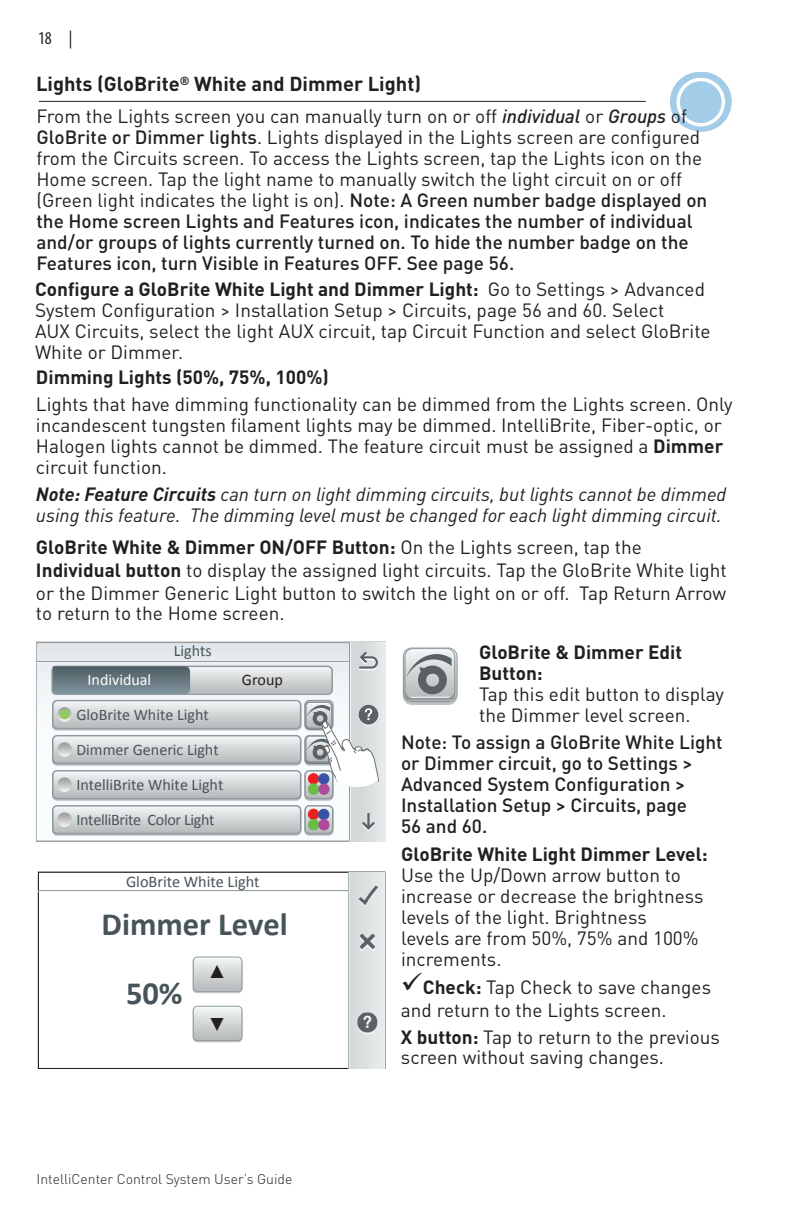
<style>
.page{position:relative;width:792px;height:1224px;background:#fff}
.page>*{position:absolute;margin:0;border:0;box-sizing:border-box;transform-origin:0 0}
.t1{font:700 32.4px "Calibri";color:#47545a}
.t2{font:700 20px "DIN Pro";color:#231f20}
.t3{font:19px/21px "DIN Pro";color:#231f20}
.t4{font:italic 19px/21px "DIN Pro";color:#231f20}
.t5{font:500 19px/21px "DIN Pro";color:#231f20}
.t6{font:700 19px/21px "DIN Pro";color:#231f20}
.t7{font:18.8px "Arial";color:#231f20}
.t8{font:condensed 18px "Myriad Pro";color:#231f20}
.t9{font:16.2px "Calibri";color:#47545a}
.t10{font:16px "Calibri";color:#47545a}
.t11{font:16px "Calibri";letter-spacing:-.02em;color:#47545a}
.t12{font:16px "Calibri";color:#fff}
.t13{font:16px "Calibri";color:#231f20}
.t14{font:300 14px "DIN Pro";color:#231f20}
.s1{font-weight:500;font-style:italic}
.s2{font-weight:500}
.s3{font-weight:700}
</style>
<div class="page">
<hr style="left:39px;top:101px;width:607px;height:1px;background:#231f20">
<div style="left:673px;top:72px;width:59px;height:59px;background:#a2cce8;border-radius:50%"></div>
<div style="left:670px;top:72px;width:59px;height:59px;background:#a2cce8;border-radius:50%"></div>
<svg style="left:676px;top:78px;width:49px;height:48px"></svg>
<svg style="left:39px;top:645px;width:311px;height:193px"></svg>
<div style="left:36px;top:642px;width:350px;height:199px;border:2px solid #a09f9f"></div>
<hr style="left:36px;top:661px;width:314px;height:1px;background:#8d9a9e">
<hr style="left:36px;top:662px;width:314px;height:1px;background:#f6f8f8">
<div style="left:350px;top:642px;width:36px;height:199px;background:#dde1e1"></div>
<hr style="left:350px;top:642px;width:1px;height:199px;background:#f6f8f8">
<svg style="left:359px;top:652px;width:19px;height:18px"></svg>
<div style="left:52px;top:700px;width:249px;height:29px;border:2px solid #8d9a9e;border-radius:4px"></div>
<div style="left:52px;top:772px;width:249px;height:28px;border:2px solid #050504;border-radius:4px"></div>
<div style="left:304px;top:700px;width:30px;height:29px;border:2px solid #8d9a9e;border-radius:4px"></div>
<div style="left:305px;top:772px;width:28px;height:28px;border:2px solid #050504;border-radius:4px"></div>
<div style="left:52px;top:807px;width:249px;height:28px;border:2px solid #050504;border-radius:4px"></div>
<div style="left:52px;top:805px;width:249px;height:29px;border:2px solid #8d9a9e;border-radius:4px"></div>
<div style="left:305px;top:807px;width:28px;height:28px;border:2px solid #050504;border-radius:4px"></div>
<svg style="left:53px;top:806px;width:280px;height:28px;background:#cfd2d3"></svg>
<div style="left:304px;top:805px;width:30px;height:29px;border:2px solid #8d9a9e;border-radius:4px"></div>
<svg style="left:362px;top:813px;width:13px;height:18px"></svg>
<div style="left:51px;top:666px;width:282px;height:29px;border:2px solid #8d9a9e;border-radius:4px"></div>
<svg style="left:52px;top:666px;width:280px;height:28px;background:#9ca7ab"></svg>
<div style="left:308px;top:809px;width:11px;height:10px;background:#ee1f23;border-radius:50%"></div>
<div style="left:308px;top:809px;width:11px;height:11px;border:1px solid #ee1f23;border-radius:50%"></div>
<div style="left:319px;top:809px;width:10px;height:11px;background:#3853a3;border-radius:50%"></div>
<div style="left:318px;top:809px;width:11px;height:11px;border:1px solid #3853a3;border-radius:50%"></div>
<div style="left:308px;top:820px;width:11px;height:10px;background:#69bd45;border-radius:50%"></div>
<div style="left:308px;top:819px;width:11px;height:11px;border:1px solid #69bd45;border-radius:50%"></div>
<div style="left:319px;top:820px;width:10px;height:10px;background:#ae4a9c;border-radius:50%"></div>
<div style="left:319px;top:819px;width:10px;height:11px;border:1px solid #ae4a9c;border-radius:50%"></div>
<div style="left:38px;top:872px;width:347px;height:197px;border:1px solid #231f20"></div>
<img style="left:349px;top:872px;width:36px;height:196px">
<hr style="left:38px;top:891px;width:311px;height:1px;background:#f6f8f8">
<hr style="left:38px;top:890px;width:311px;height:1px;background:#8d9a9e">
<img style="left:353px;top:927px;width:29px;height:29px">
<img style="left:352px;top:1008px;width:29px;height:29px">
<img style="left:355px;top:881px;width:26px;height:27px">
<div style="left:193px;top:958px;width:49px;height:35px;border:1px solid #050504;border-radius:4px"></div>
<svg style="left:193px;top:957px;width:49px;height:34px"></svg>
<div style="left:193px;top:957px;width:49px;height:35px;border:1px solid #8c999e;border-radius:4px"></div>
<div style="left:193px;top:1007px;width:49px;height:35px;border:1px solid #050504;border-radius:4px"></div>
<svg style="left:193px;top:1006px;width:49px;height:35px"></svg>
<div style="left:193px;top:1006px;width:49px;height:35px;border:1px solid #8c999e;border-radius:4px"></div>
<svg style="left:53px;top:701px;width:326px;height:98px"></svg>
<div style="left:336px;top:769px;width:41px;height:18px;background:#fff;border-radius:50%"></div>
<div style="left:403px;top:650px;width:54px;height:55px;border:1px solid #050504;border-radius:8px"></div>
<svg style="left:403px;top:648px;width:54px;height:54px;background:#acb1b3"></svg>
<p class="t8" style="left:38px;top:28px;width:36px">18 |</p>
<p class="t2" style="left:36px;top:67px;width:387px">Lights (GloBrite<sup>®</sup> White and Dimmer Light)</p>
<p class="t3" style="left:36px;top:103px;width:672px">From the Lights screen you can manually turn on or off <span class="s1">individual</span> or <span class="s1">Groups</span> of <span class="s2">GloBrite or Dimmer lights</span>. Lights displayed in the Lights screen are configured from the Circuits screen. To access the Lights screen, tap the Lights icon on the Home screen. Tap the light name to manually switch the light circuit on or off (Green light indicates the light is on). <span class="s2">Note: A Green number badge displayed on the Home screen Lights and Features icon, indicates the number of individual and/or groups of lights currently turned on. To hide the number badge on the Features icon, turn Visible in Features OFF. See page 56.</span></p>
<p class="t3" style="left:35px;top:277px;width:677px"><span class="s3">Configure a GloBrite White Light and Dimmer Light:</span> Go to Settings &gt; Advanced System Configuration &gt; Installation Setup &gt; Circuits, page 56 and 60. Select<br>AUX Circuits, select the light AUX circuit, tap Circuit Function and select GloBrite White or Dimmer.</p>
<p class="t6" style="left:36px;top:364px;width:294px">Dimming Lights (50%, 75%, 100%)</p>
<p class="t3" style="left:36px;top:392px;width:698px">Lights that have dimming functionality can be dimmed from the Lights screen. Only incandescent tungsten filament lights may be dimmed. IntelliBrite, Fiber-optic, or Halogen lights cannot be dimmed. The feature circuit must be assigned a <span class="s3">Dimmer </span>circuit function.</p>
<p class="t4" style="left:36px;top:482px;width:692px"><span class="s3">Note: Feature Circuits</span> can turn on light dimming circuits, but lights cannot be dimmed using this feature. The dimming level must be changed for each light dimming circuit.</p>
<p class="t3" style="left:36px;top:534px;width:692px;line-height:23px"><span class="s3">GloBrite White &amp; Dimmer ON/OFF Button:</span> On the Lights screen, tap the<br><span class="s3">Individual button</span> to display the assigned light circuits. Tap the GloBrite White light or the Dimmer Generic Light button to switch the light on or off. Tap Return Arrow</p>
<p class="t3" style="left:36px;top:601px;width:250px">to return to the Home screen.</p>
<p class="t10" style="left:174px;top:641px;width:39px">Lights</p>
<p class="t12" style="left:88px;top:670px;width:65px">Individual</p>
<p class="t13" style="left:242px;top:670px;width:43px">Group</p>
<p class="t10" style="left:76px;top:704px;width:134px">GloBrite White Light</p>
<p class="t10" style="left:76px;top:739px;width:144px">Dimmer Generic Light</p>
<p class="t10" style="left:76px;top:774px;width:148px">IntelliBrite White Light</p>
<p class="t11" style="left:76px;top:809px;width:140px">IntelliBrite Color Light</p>
<p class="t9" style="left:126px;top:871px;width:135px">GloBrite White Light</p>
<h1 class="t1" style="left:102px;top:904px;width:188px">Dimmer Level</h1>
<h1 class="t1" style="left:126px;top:973px;width:58px">50%</h1>
<p class="t7" style="left:208px;top:959px;width:20px">▲</p>
<p class="t7" style="left:226px;top:1037px;width:20px;rotate:-180deg">▲</p>
<p class="t14" style="left:37px;top:1168px;width:257px">IntelliCenter Control System User’s Guide</p>
<p class="t6" style="left:479px;top:639px;width:205px">GloBrite &amp; Dimmer Edit<br>Button:</p>
<p class="t3" style="left:479px;top:682px;width:247px">Tap this edit button to display the Dimmer level screen.</p>
<p class="t5" style="left:401px;top:730px;width:323px">Note: To assign a GloBrite White Light or Dimmer circuit, go to Settings &gt;<br>Advanced System Configuration &gt;<br>Installation Setup &gt; Circuits, page<br>56 and 60.</p>
<p class="t6" style="left:401px;top:841px;width:308px">GloBrite White Light Dimmer Level:</p>
<p class="t3" style="left:401px;top:863px;width:304px">Use the Up/Down arrow button to increase or decrease the brightness levels of the light. Brightness<br>levels are from 50%, 75% and 100% increments.</p>
<p class="t3" style="left:401px;top:973px;width:312px;line-height:23px">✓<span class="s3">Check:</span> Tap Check to save changes and return to the Lights screen.</p>
<p class="t3" style="left:401px;top:1025px;width:320px;line-height:20px"><span class="s3">X button:</span> Tap to return to the previous screen without saving changes.</p>
</div>
